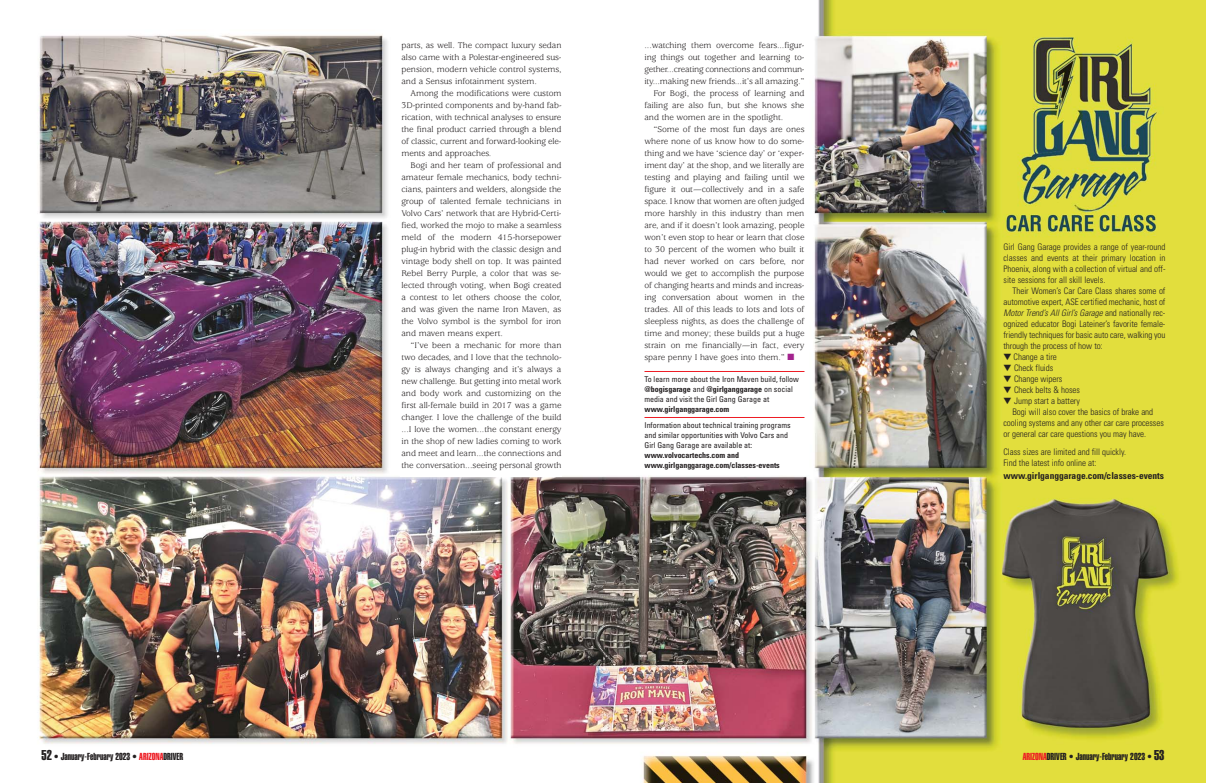
<style>
.page{position:relative;width:1206px;height:783px;background:#fff}
.page>*{position:absolute;margin:0;border:0;box-sizing:border-box;transform-origin:0 0}
.t1{font:10px "Helvetica Extra Compressed";color:#231f20}
.t2{font:700 condensed 9.5px "Univers";letter-spacing:-.005em;color:#231f20}
.t3{font:9px/12px "Usherwood";letter-spacing:-.005em;color:#231f20;text-align:justify}
.t4{font:300 condensed 9px/11px "Univers";letter-spacing:-.005em;color:#231f20;text-align:justify}
.t5{font:condensed 8px/10px "Univers";letter-spacing:-.005em;color:#231f20}
.t6{font:700 condensed 8px/10px "Univers";letter-spacing:-.005em;color:#231f20}
.s1{font-size:14px}
.s2{color:#ed1c24}
.s3{color:#a3238e}
.s4{font-weight:700}
.s5{font-style:italic}
</style>
<div class="page">
<img style="left:603px;top:0;width:603px;height:783px">
<hr style="left:644px;top:371px;width:160px;height:1px;background:#ed1c24">
<hr style="left:644px;top:417px;width:160px;height:1px;background:#ed1c24">
<img style="left:38px;top:35px;width:565px;height:709px">
<div style="left:400px;top:36px;width:162px;height:441px;background:#fff"></div>
<p class="t1" style="left:41px;top:753px;width:143px"><span class="s1">52</span> • January-February 2023 • <span class="s2">ARIZONA</span>DRIVER</p>
<p class="t3" style="left:401px;top:40px;width:162px">parts, as well. The compact luxury sedan also came with a Polestar-engineered sus&shy;pension, modern vehicle control systems, and a Sensus infotainment system.</p>
<p class="t3" style="left:401px;top:88px;width:162px;text-indent:9px">Among the modifications were custom 3D-printed components and by-hand fab&shy;rication, with technical analyses to ensure the final product carried through a blend of classic, current and forward-looking ele - ments and approaches.</p>
<p class="t3" style="left:401px;top:160px;width:162px;text-indent:9px">Bogi and her team of professional and amateur female mechanics, body techni&shy;cians, painters and welders, alongside the group of talented female technicians in Vol vo Cars’ network that are Hybrid-Cer ti - fied, worked the mojo to make a seamless meld of the modern 415-horsepower plug-in hybrid with the classic design and vintage body shell on top. It was painted Rebel Berry Purple, a color that was se - lected through voting, when Bogi created a contest to let others choose the color, and was given the name Iron Maven, as the Volvo symbol is the symbol for iron and maven means expert.</p>
<p class="t3" style="left:401px;top:340px;width:162px;text-indent:9px">“I’ve been a mechanic for more than two decades, and I love that the technolo&shy;gy is always changing and it’s always a new challenge. But getting into metal work and body work and customizing on the first all-female build in 2017 was a game changer. I love the challenge of the build ...I love the women...the constant energy in the shop of new ladies coming to work and meet and learn...the connections and the conversation...seeing personal growth</p>
<p class="t3" style="left:644px;top:40px;width:161px">... watching them overcome fears ... figur-</p>
<p class="t3" style="left:644px;top:52px;width:162px">ing things out together and learning to -</p>
<p class="t3" style="left:644px;top:64px;width:162px">gether...creating connections and commun -</p>
<p class="t3" style="left:644px;top:76px;width:162px">ity...making new friends...it’s all amazing.”</p>
<p class="t3" style="left:653px;top:88px;width:152px">For Bogi, the process of learning and</p>
<p class="t3" style="left:644px;top:100px;width:161px">failing are also fun, but she knows she</p>
<p class="t3" style="left:644px;top:112px;width:140px">and the women are in the spotlight.</p>
<p class="t3" style="left:653px;top:124px;width:153px">“Some of the most fun days are ones</p>
<p class="t3" style="left:644px;top:136px;width:161px">where none of us know how to do some-</p>
<p class="t3" style="left:644px;top:148px;width:161px">thing and we have ‘science day’ or ‘exper-</p>
<p class="t3" style="left:644px;top:160px;width:161px">iment day’ at the shop, and we literally are</p>
<p class="t3" style="left:644px;top:172px;width:162px">testing and playing and failing until we</p>
<p class="t3" style="left:644px;top:184px;width:161px">figure it out—collectively and in a safe</p>
<p class="t3" style="left:644px;top:196px;width:162px">space. I know that women are often judged</p>
<p class="t3" style="left:644px;top:208px;width:161px">more harshly in this industry than men</p>
<p class="t3" style="left:644px;top:220px;width:162px">are, and if it doesn’t look amazing, people</p>
<p class="t3" style="left:644px;top:232px;width:162px">won’t even stop to hear or learn that close</p>
<p class="t3" style="left:644px;top:244px;width:161px">to 30 percent of the women who built it</p>
<p class="t3" style="left:644px;top:256px;width:162px">had never worked on cars before, nor</p>
<p class="t3" style="left:644px;top:268px;width:162px">would we get to accomplish the purpose</p>
<p class="t3" style="left:644px;top:280px;width:162px">of changing hearts and minds and in creas -</p>
<p class="t3" style="left:644px;top:292px;width:162px">ing conversation about women in the</p>
<p class="t3" style="left:644px;top:304px;width:161px">trades. All of this leads to lots and lots of</p>
<p class="t3" style="left:644px;top:316px;width:161px">sleepless nights, as does the challenge of</p>
<p class="t3" style="left:644px;top:328px;width:162px">time and money; these builds put a huge</p>
<p class="t3" style="left:644px;top:340px;width:161px">strain on me financially—in fact, every</p>
<p class="t3" style="left:644px;top:352px;width:151px">spare penny I have goes into them.” <span class="s3">■</span></p>
<p class="t5" style="left:644px;top:375px;width:156px">To learn more about the Iron Maven build, follow <span class="s4">@bogisgarage</span> and <span class="s4">@girlganggarage</span> on social media and visit the Girl Gang Garage at</p>
<p class="t6" style="left:644px;top:405px;width:86px">www.girlganggarage.com</p>
<p class="t5" style="left:644px;top:421px;width:148px">Information about technical training programs and similar opportunities with Volvo Cars and<br>Girl Gang Garage are available at:</p>
<p class="t6" style="left:644px;top:451px;width:137px">www.volvocartechs.com and www.girlganggarage.com/classes-events</p>
<p class="t4" style="left:1003px;top:242px;width:164px">Girl Gang Garage provides a range of year-round classes and events at their primary location in Phoenix, along with a collection of virtual and off&shy;site sessions for all skill levels.</p>
<p class="t4" style="left:1003px;top:286px;width:163px;text-indent:9px">Their Women’s Car Care Class shares some of automotive expert, ASE certified mechanic, host of <span class="s5">MotorTrend’s AllGirl’s Garage</span> a n d n a t i o n a l l y r e c - ognized educator Bogi Lateiner’s favorite female&shy;friendly techniques for basic auto care, walking you through the process of how to:</p>
<p class="t4" style="left:1003px;top:352px;width:55px">▼ Change a tire</p>
<p class="t4" style="left:1003px;top:363px;width:51px">▼ Check fluids</p>
<p class="t4" style="left:1003px;top:374px;width:60px">▼ Change wipers</p>
<p class="t4" style="left:1003px;top:385px;width:78px">▼ Check belts &amp; hoses</p>
<p class="t4" style="left:1003px;top:396px;width:78px">▼ Jump start a battery</p>
<p class="t4" style="left:1012px;top:407px;width:142px">Bogi will also cover the basics of brake and</p>
<p class="t4" style="left:1003px;top:418px;width:162px">cooling systems and any other car care processes</p>
<p class="t4" style="left:1003px;top:429px;width:144px">or general car care questions you may have.</p>
<p class="t4" style="left:1003px;top:447px;width:124px">Class sizes are limited and fill quickly.<br>Find the latest info online at:</p>
<p class="t2" style="left:1003px;top:472px;width:162px">www.girlganggarage.com/classes-events</p>
<p class="t1" style="left:1023px;top:753px;width:143px"><span class="s2">ARIZONA</span>DRIVER • January-February 2023 • <span class="s1">53</span></p>
</div>
